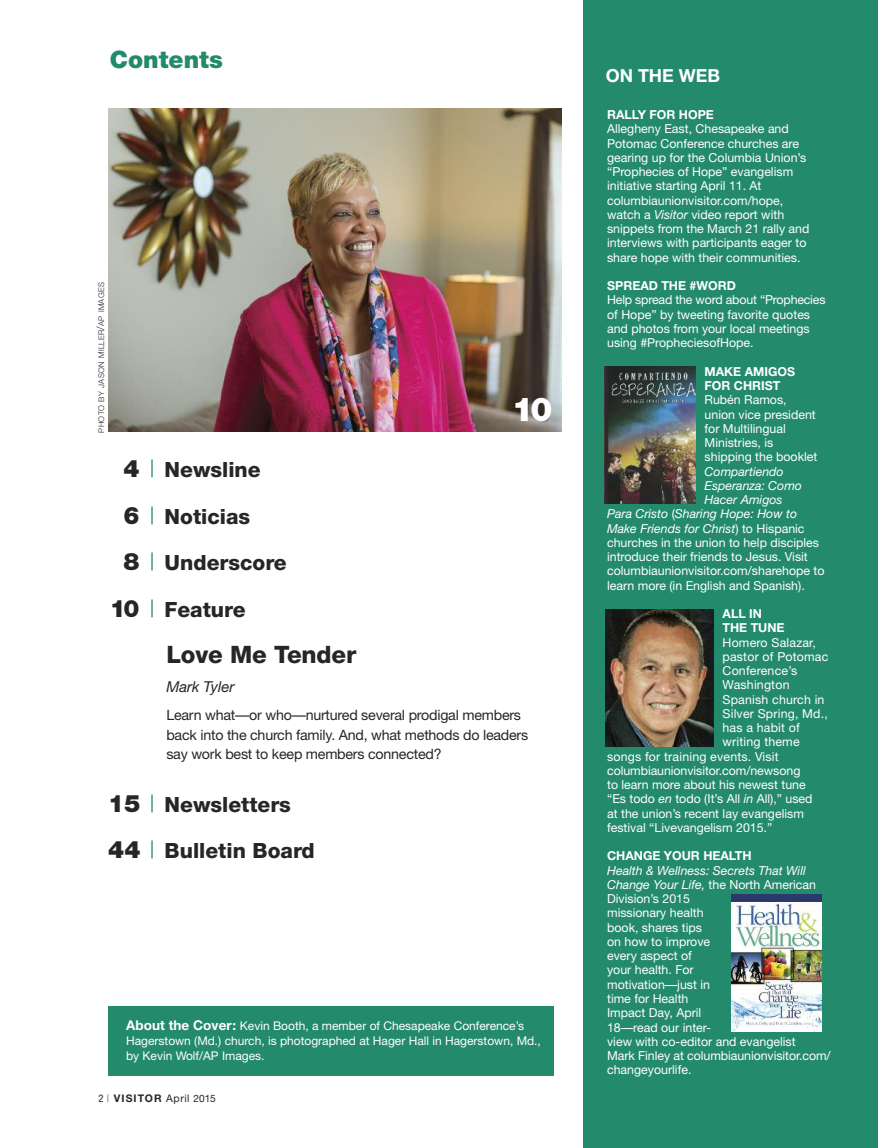
<style>
.page{position:relative;width:878px;height:1148px;background:#fff}
.page>*{position:absolute;margin:0;border:0;box-sizing:border-box;transform-origin:0 0}
.t1{font:900 33px "Helvetica Neue";color:#fff}
.t2{font:800 24px "Helvetica Neue";letter-spacing:-.005em;color:#272627}
.t3{font:900 24px "Helvetica Neue";color:#248a6c}
.t4{font:800 21px "Helvetica Neue";color:#272627}
.t5{font:700 18px "Helvetica Neue";color:#fff}
.t6{font:italic 15px "Helvetica Neue";color:#272627}
.t7{font:14.25px/19.5px "Helvetica Neue";letter-spacing:-.015em;color:#272627}
.t8{font:12.3px/14.2px "Helvetica Neue";color:#fff}
.t9{font:italic 12.3px "Helvetica Neue";color:#fff}
.t10{font:700 12.3px/14.2px "Helvetica Neue";color:#fff}
.t11{font:12px/15px "Helvetica Neue";color:#fff}
.t12{font:700 10.5px "Helvetica Neue";letter-spacing:.1em;color:#272627}
.t13{font:300 7.8px "Helvetica Neue";letter-spacing:.035em;color:#272627}
.s1{font-size:10.5px}
.s2{font-weight:900;font-size:24px}
.s3{font-weight:300;font-size:24px;color:#248a6c}
.s4{font-weight:700;font-size:13.5px}
.s5{font-weight:400;font-stretch:condensed}
.s6{font-weight:400;font-stretch:condensed;color:#248a6c}
.s7{font-weight:400}
.s8{font-weight:400;font-size:10.2px}
.s9{font-style:italic}
.s10{font-style:normal}
</style>
<div class="page">
<div style="left:108px;top:1006px;width:446px;height:69px;background:#248a6c"></div>
<div style="left:583px;top:0;width:295px;height:1148px;background:#248a6c"></div>
<img style="left:108px;top:109px;width:453px;height:323px">
<img style="left:605px;top:609px;width:108px;height:137px">
<img style="left:731px;top:894px;width:90px;height:137px">
<img style="left:604px;top:367px;width:91px;height:136px">
<h2 class="t3" style="left:110px;top:51px;width:114px">Contents</h2>
<p class="t13" style="left:98px;top:432px;width:152px;rotate:-90deg">PHOTO BY JASON MILLER<span class="s1">/</span>AP IMAGES</p>
<h1 class="t1" style="left:512px;top:397px;width:42px">10</h1>
<h3 class="t4" style="left:123px;top:462px;width:139px"><span class="s2">4</span> <span class="s3">|</span> Newsline</h3>
<h3 class="t4" style="left:123px;top:509px;width:128px"><span class="s2">6</span> <span class="s3">|</span> Noticias</h3>
<h3 class="t4" style="left:123px;top:555px;width:165px"><span class="s2">8</span> <span class="s3">|</span> Underscore</h3>
<h3 class="t4" style="left:110px;top:602px;width:137px"><span class="s2">10</span> <span class="s3">|</span> Feature</h3>
<h2 class="t2" style="left:166px;top:646px;width:191px">Love Me Tender</h2>
<p class="t6" style="left:166px;top:681px;width:69px">Mark Tyler</p>
<p class="t7" style="left:166px;top:707px;width:363px">Learn what—or who—nurtured several prodigal members back into the church family. And, what methods do leaders say work best to keep members connected?</p>
<h3 class="t4" style="left:108px;top:797px;width:184px"><span class="s2">15</span> <span class="s3">|</span> Newsletters</h3>
<h3 class="t4" style="left:108px;top:843px;width:208px"><span class="s2">44</span> <span class="s3">|</span> Bulletin Board</h3>
<p class="t11" style="left:126px;top:1019px;width:416px"><span class="s4">About the Cover:</span> Kevin Booth, a member of Chesapeake Conference’s<br>Hagerstown (Md.) church, is photographed at Hager Hall in Hagerstown, Md., by Kevin Wolf/AP Images.</p>
<p class="t12" style="left:98px;top:1094px;width:119px"><span class="s5">2</span> <span class="s6">|</span> VISITOR <span class="s7">April</span> <span class="s8">2015</span></p>
<h3 class="t5" style="left:605px;top:69px;width:116px">ON THE WEB</h3>
<p class="t10" style="left:607px;top:109px;width:108px">RALLY FOR HOPE</p>
<p class="t8" style="left:607px;top:123px;width:204px">Allegheny East, Chesapeake and Potomac Conference churches are gearing up for the Columbia Union’s “Prophecies of Hope” evangelism initiative starting April 11. At columbiaunionvisitor.com/hope, watch a <span class="s9">Visitor</span> video report with snippets from the March 21 rally and interviews with participants eager to share hope with their communities.</p>
<p class="t10" style="left:607px;top:280px;width:130px">SPREAD THE #WORD</p>
<p class="t8" style="left:607px;top:294px;width:220px">Help spread the word about “Prophecies of Hope” by tweeting favorite quotes and photos from your local meetings using #PropheciesofHope.</p>
<p class="t10" style="left:704px;top:365px;width:92px">MAKE AMIGOS<br>FOR CHRIST</p>
<p class="t8" style="left:704px;top:394px;width:114px">Rubén Ramos, union vice president for Multilingual<br>Ministries, is shipping the booklet</p>
<p class="t9" style="left:704px;top:467px;width:81px">Compartiendo</p>
<p class="t9" style="left:704px;top:481px;width:99px">Esperanza: Como</p>
<p class="t9" style="left:704px;top:495px;width:79px">Hacer Amigos</p>
<p class="t9" style="left:607px;top:509px;width:192px">Para Cristo <span class="s10">(</span>Sharing Hope: How to</p>
<p class="t9" style="left:607px;top:524px;width:199px">Make Friends for Christ<span class="s10">) to Hispanic</span></p>
<p class="t8" style="left:607px;top:536px;width:213px">churches in the union to help disciples</p>
<p class="t8" style="left:607px;top:551px;width:202px">introduce their friends to Jesus. Visit</p>
<p class="t8" style="left:607px;top:565px;width:219px">columbiaunionvisitor.com/sharehope to</p>
<p class="t8" style="left:607px;top:579px;width:199px">learn more (in English and Spanish).</p>
<p class="t10" style="left:722px;top:607px;width:64px">ALL IN<br>THE TUNE</p>
<p class="t8" style="left:722px;top:636px;width:95px">Homero Salazar,</p>
<p class="t8" style="left:722px;top:650px;width:107px">pastor of Potomac</p>
<p class="t8" style="left:722px;top:665px;width:76px">Conference’s</p>
<p class="t8" style="left:722px;top:679px;width:68px">Washington</p>
<p class="t8" style="left:722px;top:693px;width:103px">Spanish church in</p>
<p class="t8" style="left:722px;top:707px;width:107px">Silver Spring, Md.,</p>
<p class="t8" style="left:722px;top:722px;width:79px">has a habit of</p>
<p class="t8" style="left:722px;top:736px;width:79px">writing theme</p>
<p class="t8" style="left:607px;top:750px;width:173px">songs for training events. Visit</p>
<p class="t8" style="left:607px;top:764px;width:195px">columbiaunionvisitor.com/newsong</p>
<p class="t8" style="left:607px;top:779px;width:200px">to learn more about his newest tune</p>
<p class="t8" style="left:607px;top:793px;width:207px">“Es todo <span class="s9">en</span> todo (It’s All <span class="s9">in</span> All),” used</p>
<p class="t8" style="left:607px;top:807px;width:198px">at the union’s recent lay evangelism</p>
<p class="t8" style="left:607px;top:821px;width:167px">festival “Livevangelism 2015.”</p>
<p class="t10" style="left:607px;top:850px;width:146px">CHANGE YOUR HEALTH</p>
<p class="t8" style="left:607px;top:864px;width:225px"><span class="s9">Health &amp; Wellness: Secrets That Will<br>Change Your Life,</span> the North American<br>Division’s 2015<br>missionary health<br>book, shares tips<br>on how to improve<br>every aspect of<br>your health. For<br>motivation—just in<br>time for Health<br>Impact Day, April<br>18—read our inter-<br>view with co-editor and evangelist<br>Mark Finley at columbiaunionvisitor.com/ changeyourlife.</p>
</div>
